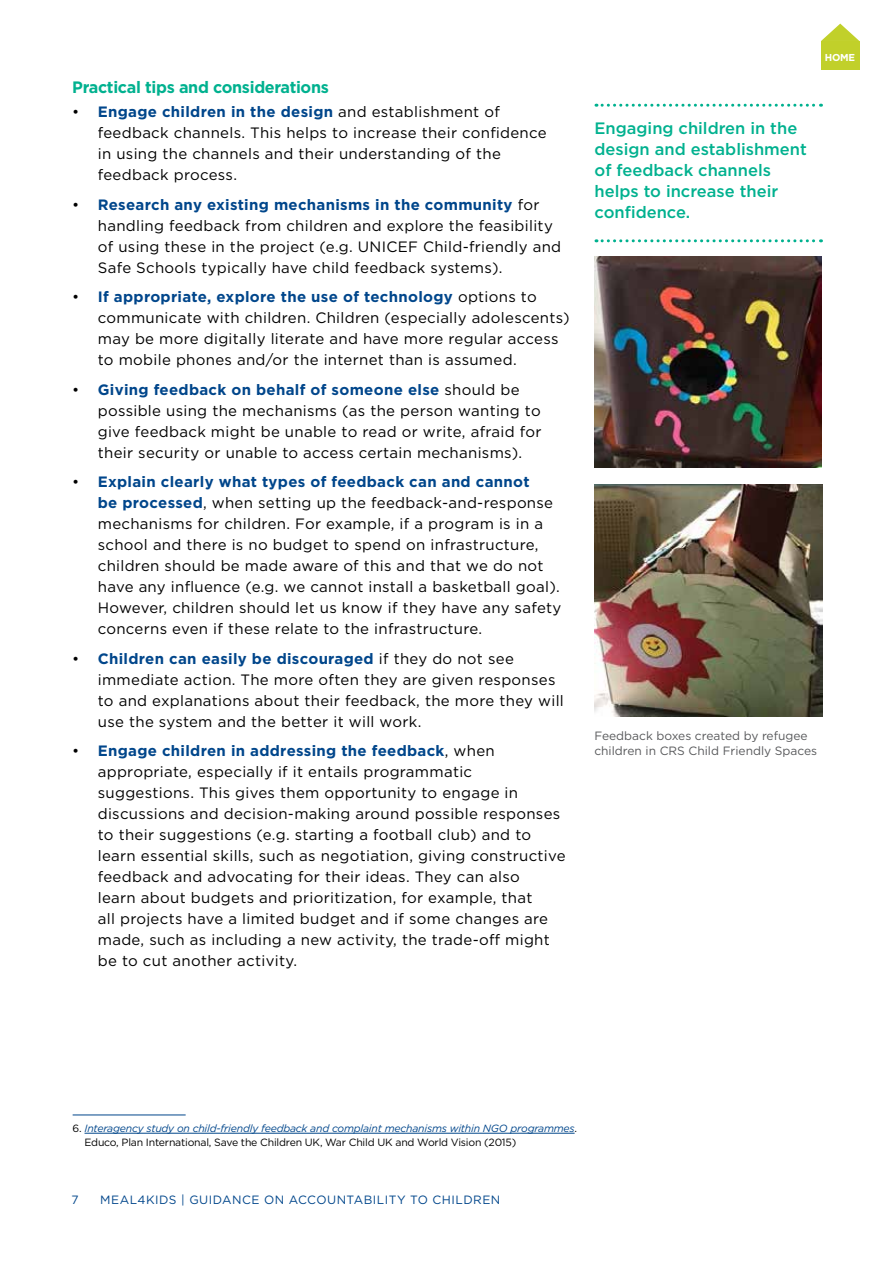
<style>
.page{position:relative;width:893px;height:1263px;background:#fff}
.page>*{position:absolute;margin:0;border:0;box-sizing:border-box;transform-origin:0 0}
.t1{font:500 16.5px/21px "Gotham";color:#00b18f}
.t2{font:700 16.5px "Gotham";letter-spacing:-.02em;color:#00b18f}
.t3{font:15px/21px "Gotham";letter-spacing:.02em;color:#000}
.t4{font:12px/15px "Gotham";color:#58595b}
.t5{font:12px "Gotham";letter-spacing:.04em;color:#00468b}
.t6{font:italic 10.5px/13.5px "Gotham";letter-spacing:-.02em;color:#00468b}
.t7{font:700 10.05px "Gotham";color:#fff}
.s1{font-weight:700;color:#00468b}
.s2{font-style:normal;color:#000}
</style>
<div class="page">
<img style="left:594px;top:484px;width:228px;height:232px">
<img style="left:594px;top:256px;width:227px;height:211px">
<hr style="left:73px;top:1115px;width:113px;height:1px;background:#00468b">
<hr style="left:85px;top:1133px;width:490px;height:1px;background:#00468b">
<svg style="left:596px;top:104px;width:225px;height:3px"></svg>
<svg style="left:596px;top:239px;width:225px;height:3px"></svg>
<div style="left:821px;top:41px;width:38px;height:28px;background:#c1d02a"></div>
<svg style="left:821px;top:24px;width:38px;height:17px"></svg>
<p class="t2" style="left:72px;top:76px;width:258px">Practical tips and considerations</p>
<p class="t3" style="left:98px;top:101px;width:450px;text-indent:-26px">• <span class="s1">Engage children in the design</span> and establishment of feedback channels. This helps to increase their confidence in using the channels and their understanding of the feedback process.</p>
<p class="t3" style="left:98px;top:193px;width:465px;text-indent:-26px">• <span class="s1">Research any existing mechanisms in the community</span> for handling feedback from children and explore the feasibility of using these in the project (e.g. UNICEF Child-friendly and Safe Schools typically have child feedback systems).</p>
<p class="t3" style="left:98px;top:286px;width:473px;text-indent:-26px">• <span class="s1">If appropriate, explore the use of technology</span> options to communicate with children. Children (especially adolescents) may be more digitally literate and have more regular access to mobile phones and/or the internet than is assumed.</p>
<p class="t3" style="left:98px;top:378px;width:445px;text-indent:-26px">• <span class="s1">Giving feedback on behalf of someone else</span> should be possible using the mechanisms (as the person wanting to give feedback might be unable to read or write, afraid for their security or unable to access certain mechanisms).</p>
<p class="t3" style="left:98px;top:471px;width:465px;text-indent:-26px">• <span class="s1">Explain clearly what types of feedback can and cannot<br>be processed</span>, when setting up the feedback-and-response mechanisms for children. For example, if a program is in a school and there is no budget to spend on infrastructure, children should be made aware of this and that we do not have any influence (e.g. we cannot install a basketball goal).<br>However, children should let us know if they have any safety concerns even if these relate to the infrastructure.</p>
<p class="t3" style="left:98px;top:647px;width:468px;text-indent:-26px">• <span class="s1">Children can easily be discouraged</span> if they do not see immediate action. The more often they are given responses to and explanations about their feedback, the more they will use the system and the better it will work.</p>
<p class="t3" style="left:98px;top:740px;width:469px;text-indent:-26px">• <span class="s1">Engage children in addressing the feedback</span>, when appropriate, especially if it entails programmatic suggestions. This gives them opportunity to engage in discussions and decision-making around possible responses to their suggestions (e.g. starting a football club) and to learn essential skills, such as negotiation, giving constructive feedback and advocating for their ideas. They can also<br>learn about budgets and prioritization, for example, that<br>all projects have a limited budget and if some changes are made, such as including a new activity, the trade-off might be to cut another activity.</p>
<p class="t7" style="left:825px;top:51px;width:32px">HOME</p>
<p class="t1" style="left:594px;top:118px;width:214px">Engaging children in the design and establishment of feedback channels helps to increase their confidence.</p>
<p class="t4" style="left:594px;top:727px;width:224px">Feedback boxes created by refugee children in CRS Child Friendly Spaces</p>
<p class="t6" style="left:85px;top:1121px;width:494px;text-indent:-12px"><span class="s2">6.</span> Interagency study on child-friendly feedback and complaint mechanisms within NGO programmes<span class="s2">.<br>Educo, Plan International, Save the Children UK, War Child UK and World Vision (2015)</span></p>
<p class="t5" style="left:71px;top:1192px;width:9px">7</p>
<p class="t5" style="left:100px;top:1192px;width:402px">MEAL4KIDS | GUIDANCE ON ACCOUNTABILITY TO CHILDREN</p>
</div>
